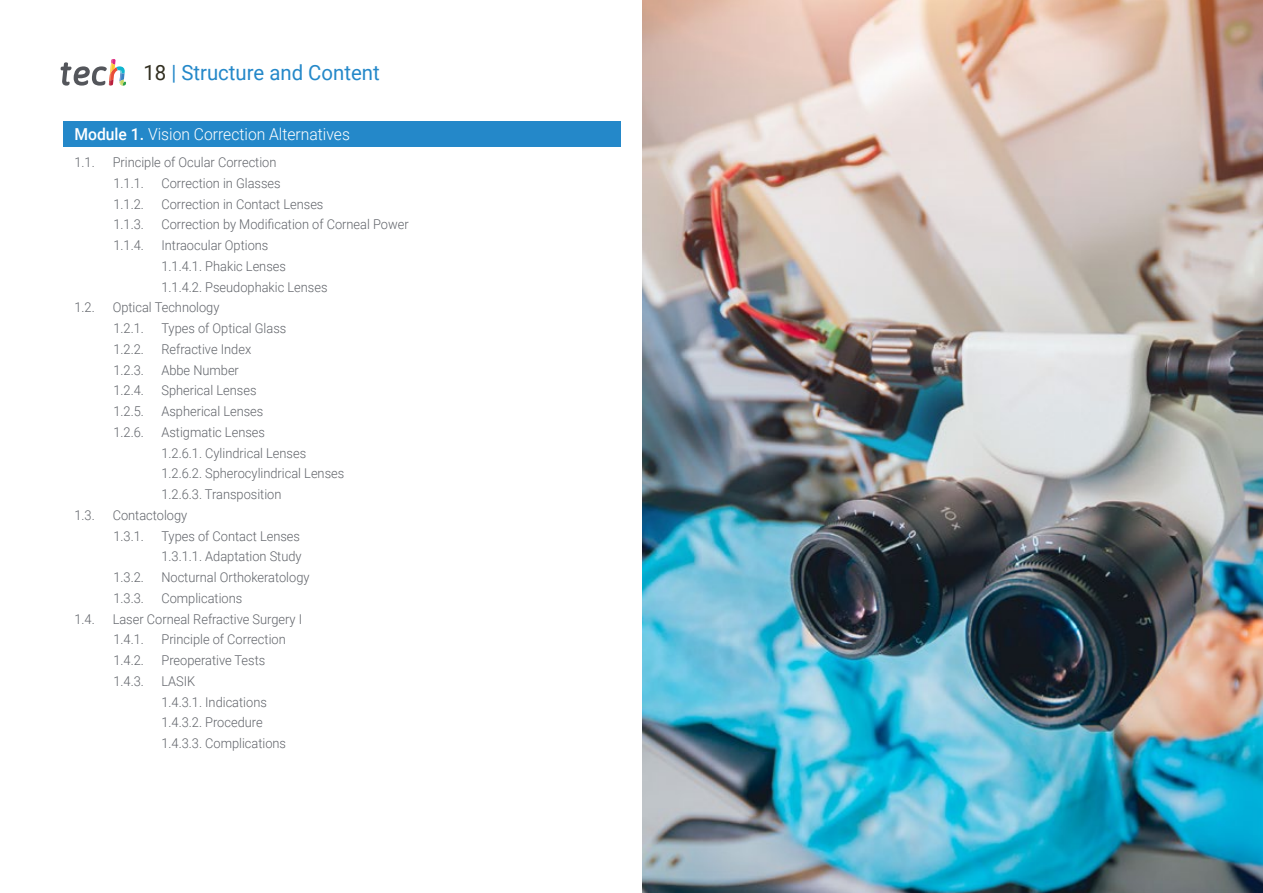
<style>
.page{position:relative;width:1263px;height:893px;background:#fff}
.page>*{position:absolute;margin:0;border:0;box-sizing:border-box;transform-origin:0 0}
.t1{font:21px "Roboto";color:#2488c9}
.t2{font:300 16.5px "Roboto";color:#fff;scale:.95 1}
.t3{font:300 13.5px/20.7px "Roboto";color:#61646a;scale:.95 1}
.s1{color:#312e20}
.s2{font-weight:500}
</style>
<div class="page">
<div style="left:63px;top:121px;width:558px;height:25px;background:#2488c9"></div>
<svg style="left:61px;top:59px;width:65px;height:27px"></svg>
<img style="left:642px;top:0;width:621px;height:893px">
<h1 class="t1" style="left:144px;top:57px;width:238px"><span class="s1">18</span> | Structure and Content</h1>
<p class="t2" style="left:74px;top:123px;width:291px"><span class="s2">Module 1.</span> Vision Correction Alternatives</p>
<p class="t3" style="left:74px;top:151px;width:23px">1.1.</p>
<p class="t3" style="left:113px;top:151px;width:174px">Principle of Ocular Correction<br>1.1.1.</p>
<p class="t3" style="left:161px;top:172px;width:127px">Correction in Glasses</p>
<p class="t3" style="left:113px;top:193px;width:34px">1.1.2.</p>
<p class="t3" style="left:161px;top:193px;width:172px">Correction in Contact Lenses</p>
<p class="t3" style="left:113px;top:214px;width:34px">1.1.3.</p>
<p class="t3" style="left:161px;top:214px;width:262px">Correction by Modification of Corneal Power</p>
<p class="t3" style="left:113px;top:234px;width:34px">1.1.4.</p>
<p class="t3" style="left:161px;top:234px;width:176px">Intraocular Options<br>1.1.4.1. Phakic Lenses<br>1.1.4.2. Pseudophakic Lenses</p>
<p class="t3" style="left:74px;top:297px;width:23px">1.2.</p>
<p class="t3" style="left:113px;top:297px;width:114px">Optical Technology<br>1.2.1.</p>
<p class="t3" style="left:161px;top:317px;width:133px">Types of Optical Glass</p>
<p class="t3" style="left:113px;top:338px;width:34px">1.2.2.</p>
<p class="t3" style="left:161px;top:338px;width:96px">Refractive Index</p>
<p class="t3" style="left:113px;top:359px;width:34px">1.2.3.</p>
<p class="t3" style="left:161px;top:359px;width:83px">Abbe Number</p>
<p class="t3" style="left:113px;top:380px;width:34px">1.2.4.</p>
<p class="t3" style="left:161px;top:380px;width:102px">Spherical Lenses</p>
<p class="t3" style="left:113px;top:400px;width:34px">1.2.5.</p>
<p class="t3" style="left:161px;top:400px;width:109px">Aspherical Lenses</p>
<p class="t3" style="left:113px;top:421px;width:34px">1.2.6.</p>
<p class="t3" style="left:161px;top:421px;width:194px">Astigmatic Lenses<br>1.2.6.1. Cylindrical Lenses<br>1.2.6.2. Spherocylindrical Lenses<br>1.2.6.3. Transposition</p>
<p class="t3" style="left:74px;top:504px;width:23px">1.3.</p>
<p class="t3" style="left:113px;top:504px;width:80px">Contactology<br>1.3.1.</p>
<p class="t3" style="left:161px;top:525px;width:149px">Types of Contact Lenses<br>1.3.1.1. Adaptation Study</p>
<p class="t3" style="left:113px;top:566px;width:34px">1.3.2.</p>
<p class="t3" style="left:161px;top:566px;width:157px">Nocturnal Orthokeratology</p>
<p class="t3" style="left:113px;top:587px;width:34px">1.3.3.</p>
<p class="t3" style="left:161px;top:587px;width:87px">Complications</p>
<p class="t3" style="left:74px;top:608px;width:23px">1.4.</p>
<p class="t3" style="left:113px;top:608px;width:201px">Laser Corneal Refractive Surgery I<br>1.4.1.</p>
<p class="t3" style="left:161px;top:629px;width:132px">Principle of Correction</p>
<p class="t3" style="left:113px;top:649px;width:34px">1.4.2.</p>
<p class="t3" style="left:161px;top:649px;width:111px">Preoperative Tests</p>
<p class="t3" style="left:113px;top:670px;width:34px">1.4.3.</p>
<p class="t3" style="left:161px;top:670px;width:133px">LASIK<br>1.4.3.1. Indications<br>1.4.3.2. Procedure<br>1.4.3.3. Complications</p>
</div>
